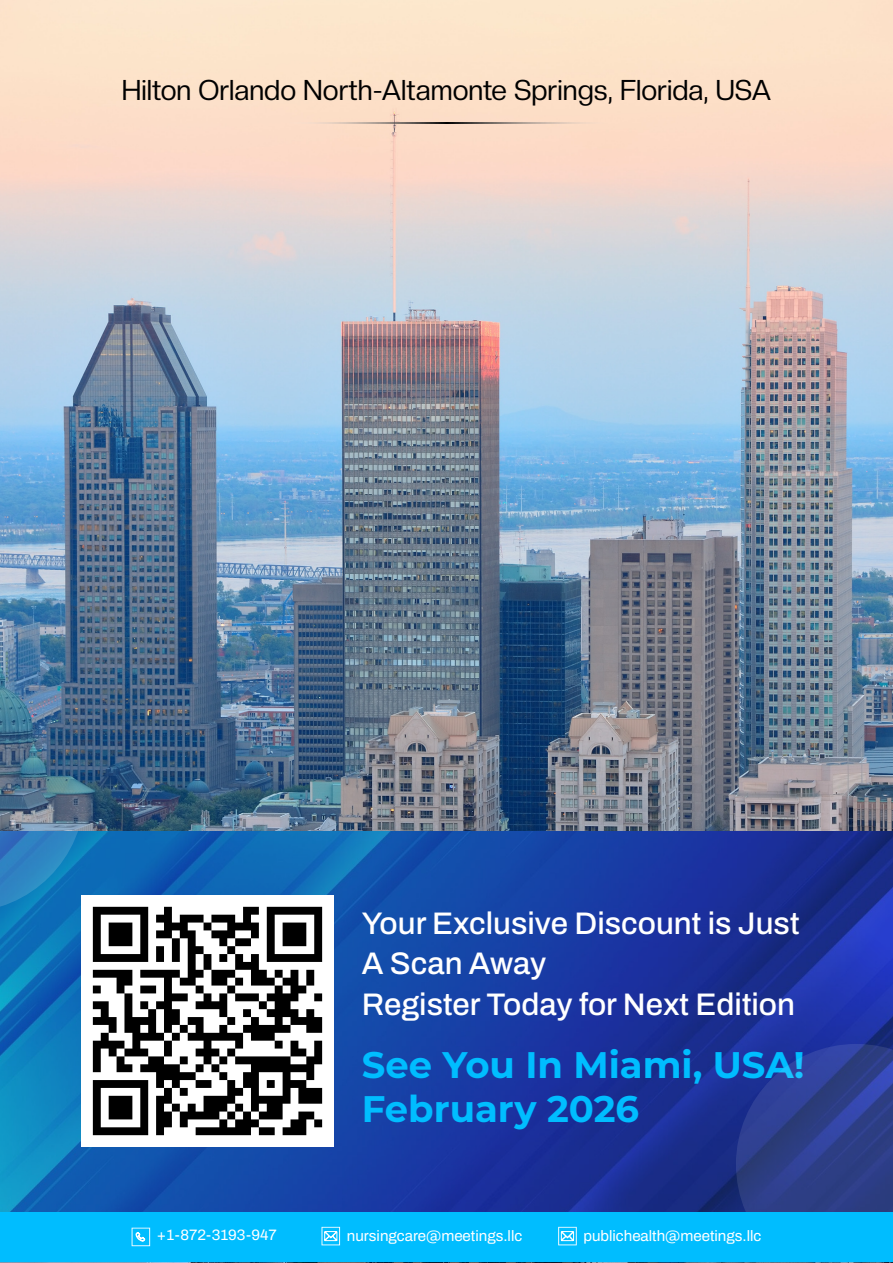
<style>
.page{position:relative;width:893px;height:1263px;background:#fff}
.page>*{position:absolute;margin:0;border:0;box-sizing:border-box;transform-origin:0 0}
.t1{font:700 36.9px/44.7px "Montserrat";color:#00bdff}
.t2{font:500 31.2px/40.7px "Archivo";color:#fff}
.t3{font:28.2px "Creato Display";color:#000}
.t4{font:15.15px "Archivo";color:#fff}
</style>
<div class="page">
<img style="left:0;top:0;width:893px;height:1263px">
<svg style="left:0;top:832px;width:893px;height:380px"></svg>
<img style="left:82px;top:895px;width:251px;height:251px">
<svg style="left:736px;top:1044px;width:157px;height:168px"></svg>
<svg style="left:0;top:832px;width:85px;height:80px"></svg>
<svg style="left:286px;top:122px;width:321px;height:2px"></svg>
<div style="left:0;top:1212px;width:893px;height:50px;background:#00bdff"></div>
<svg style="left:132px;top:1228px;width:18px;height:18px"></svg>
<svg style="left:322px;top:1227px;width:18px;height:18px"></svg>
<svg style="left:558px;top:1227px;width:19px;height:18px"></svg>
<h3 class="t3" style="left:122px;top:73px;width:651px">Hilton Orlando North-Altamonte Springs, Florida, USA</h3>
<h2 class="t2" style="left:362px;top:902px;width:439px">Your Exclusive Discount is Just<br>A Scan Away<br>Register Today for Next Edition</h2>
<h1 class="t1" style="left:362px;top:1040px;width:444px">See You In Miami, USA!<br>February 2026</h1>
<p class="t4" style="left:157px;top:1224px;width:122px">+1-872-3193-947</p>
<p class="t4" style="left:347px;top:1224px;width:177px">nursingcare@meetings.llc</p>
<p class="t4" style="left:584px;top:1224px;width:179px">publichealth@meetings.llc</p>
</div>
